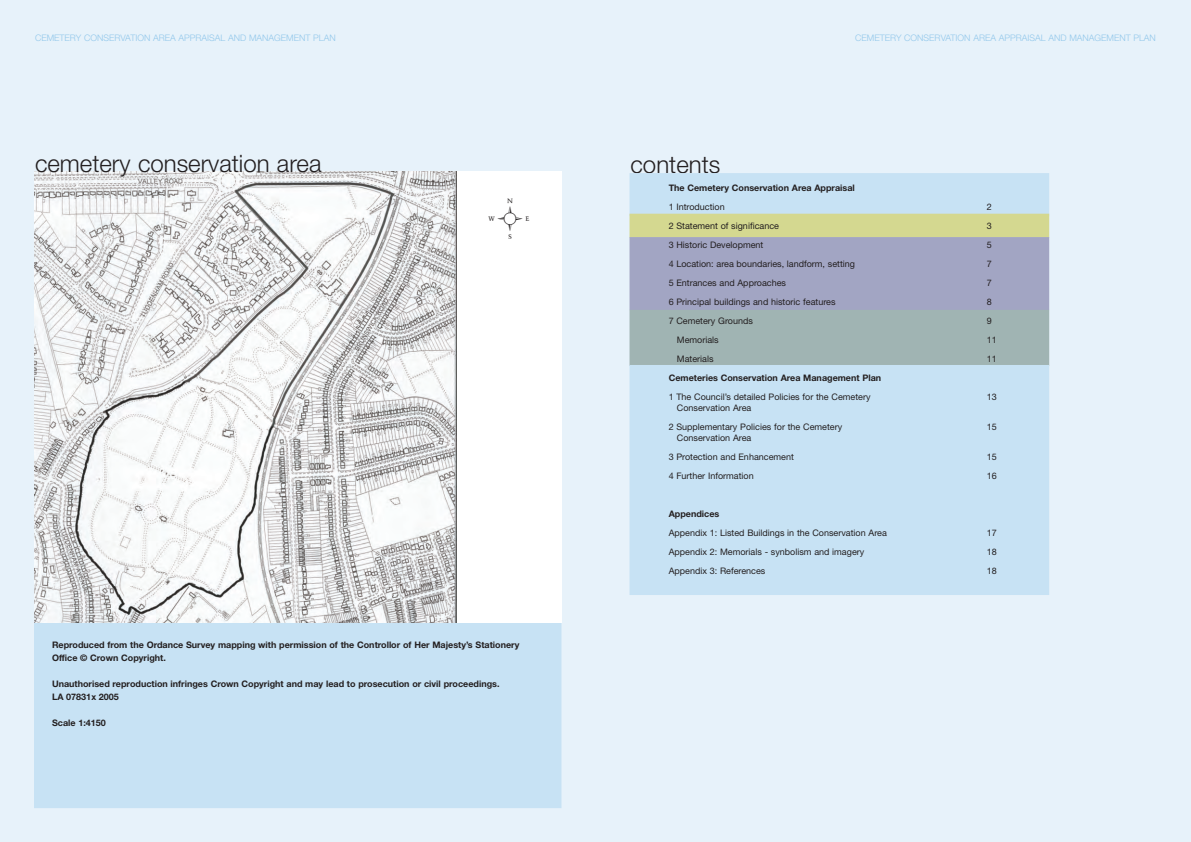
<style>
.page{position:relative;width:1191px;height:842px;background:#fff}
.page>*{position:absolute;margin:0;border:0;box-sizing:border-box;transform-origin:0 0}
.t1{font:300 24px "Helvetica Neue";color:#231f20}
.t2{font:9px/19px "Helvetica Neue";color:#231f20}
.t3{font:700 9px/13px "Helvetica Neue";color:#231f20}
.t4{font:300 9px "Helvetica Neue";color:#93c8eb}
</style>
<div class="page">
<div style="left:595px;top:0;width:596px;height:842px;background:#e7f2fa"></div>
<div style="left:0;top:0;width:595px;height:842px;background:#e7f2fa"></div>
<div style="left:629px;top:173px;width:420px;height:43px;background:#c7e2f4"></div>
<div style="left:629px;top:214px;width:420px;height:24px;background:#d4d890"></div>
<div style="left:629px;top:237px;width:420px;height:73px;background:#a2a5c3"></div>
<div style="left:629px;top:310px;width:420px;height:56px;background:#a0b4b3"></div>
<div style="left:629px;top:365px;width:420px;height:230px;background:#c7e2f4"></div>
<div style="left:34px;top:608px;width:527px;height:200px;background:#c7e2f4"></div>
<div style="left:34px;top:172px;width:527px;height:451px;background:#fff"></div>
<img style="left:34px;top:172px;width:423px;height:451px">
<p class="t4" style="left:35px;top:35px;width:302px">CEMETERY CONSERVATION AREA APPRAISAL AND MANAGEMENT PLAN</p>
<p class="t4" style="left:855px;top:35px;width:302px">CEMETERY CONSERVATION AREA APPRAISAL AND MANAGEMENT PLAN</p>
<h1 class="t1" style="left:35px;top:155px;width:288px">cemetery conservation area</h1>
<p class="t3" style="left:52px;top:639px;width:469px">Reproduced from the Ordance Survey mapping with permission of the Controllor of Her Majesty’s Stationery<br>Office © Crown Copyright.</p>
<p class="t3" style="left:52px;top:678px;width:449px">Unauthorised reproduction infringes Crown Copyright and may lead to prosecution or civil proceedings.<br>LA 07831x 2005</p>
<p class="t3" style="left:52px;top:717px;width:55px">Scale 1:4150</p>
<h1 class="t1" style="left:630px;top:156px;width:91px">contents</h1>
<p class="t3" style="left:668px;top:182px;width:188px">The Cemetery Conservation Area Appraisal</p>
<p class="t2" style="left:668px;top:198px;width:58px">1 Introduction</p>
<p class="t2" style="left:986px;top:198px;width:7px">2</p>
<p class="t2" style="left:668px;top:217px;width:112px">2 Statement of significance</p>
<p class="t2" style="left:986px;top:217px;width:7px">3</p>
<p class="t2" style="left:668px;top:236px;width:96px">3 Historic Development</p>
<p class="t2" style="left:986px;top:236px;width:7px">5</p>
<p class="t2" style="left:668px;top:255px;width:188px">4 Location: area boundaries, landform, setting</p>
<p class="t2" style="left:986px;top:255px;width:7px">7</p>
<p class="t2" style="left:668px;top:274px;width:119px">5 Entrances and Approaches</p>
<p class="t2" style="left:986px;top:274px;width:7px">7</p>
<p class="t2" style="left:668px;top:293px;width:168px">6 Principal buildings and historic features</p>
<p class="t2" style="left:986px;top:293px;width:7px">8</p>
<p class="t2" style="left:668px;top:312px;width:86px">7 Cemetery Grounds</p>
<p class="t2" style="left:986px;top:312px;width:7px">9</p>
<p class="t2" style="left:677px;top:331px;width:43px">Memorials</p>
<p class="t2" style="left:986px;top:331px;width:12px">11</p>
<p class="t2" style="left:677px;top:350px;width:38px">Materials</p>
<p class="t2" style="left:986px;top:350px;width:12px">11</p>
<p class="t3" style="left:668px;top:372px;width:214px">Cemeteries Conservation Area Management Plan</p>
<p class="t2" style="left:668px;top:388px;width:203px">1 The Council’s detailed Policies for the Cemetery</p>
<p class="t2" style="left:986px;top:388px;width:12px">13</p>
<p class="t2" style="left:668px;top:399px;width:175px;text-indent:8px">Conservation Area<br>2 Supplementary Policies for the Cemetery</p>
<p class="t2" style="left:986px;top:418px;width:12px">15</p>
<p class="t2" style="left:668px;top:429px;width:127px;text-indent:8px">Conservation Area<br>3 Protection and Enhancement</p>
<p class="t2" style="left:986px;top:448px;width:12px">15</p>
<p class="t2" style="left:668px;top:467px;width:87px">4 Further Information</p>
<p class="t2" style="left:986px;top:467px;width:12px">16</p>
<p class="t3" style="left:668px;top:508px;width:52px">Appendices</p>
<p class="t2" style="left:668px;top:524px;width:220px">Appendix 1: Listed Buildings in the Conservation Area</p>
<p class="t2" style="left:986px;top:524px;width:12px">17</p>
<p class="t2" style="left:668px;top:543px;width:197px">Appendix 2: Memorials - synbolism and imagery</p>
<p class="t2" style="left:986px;top:543px;width:12px">18</p>
<p class="t2" style="left:668px;top:562px;width:98px">Appendix 3: References</p>
<p class="t2" style="left:986px;top:562px;width:12px">18</p>
</div>
